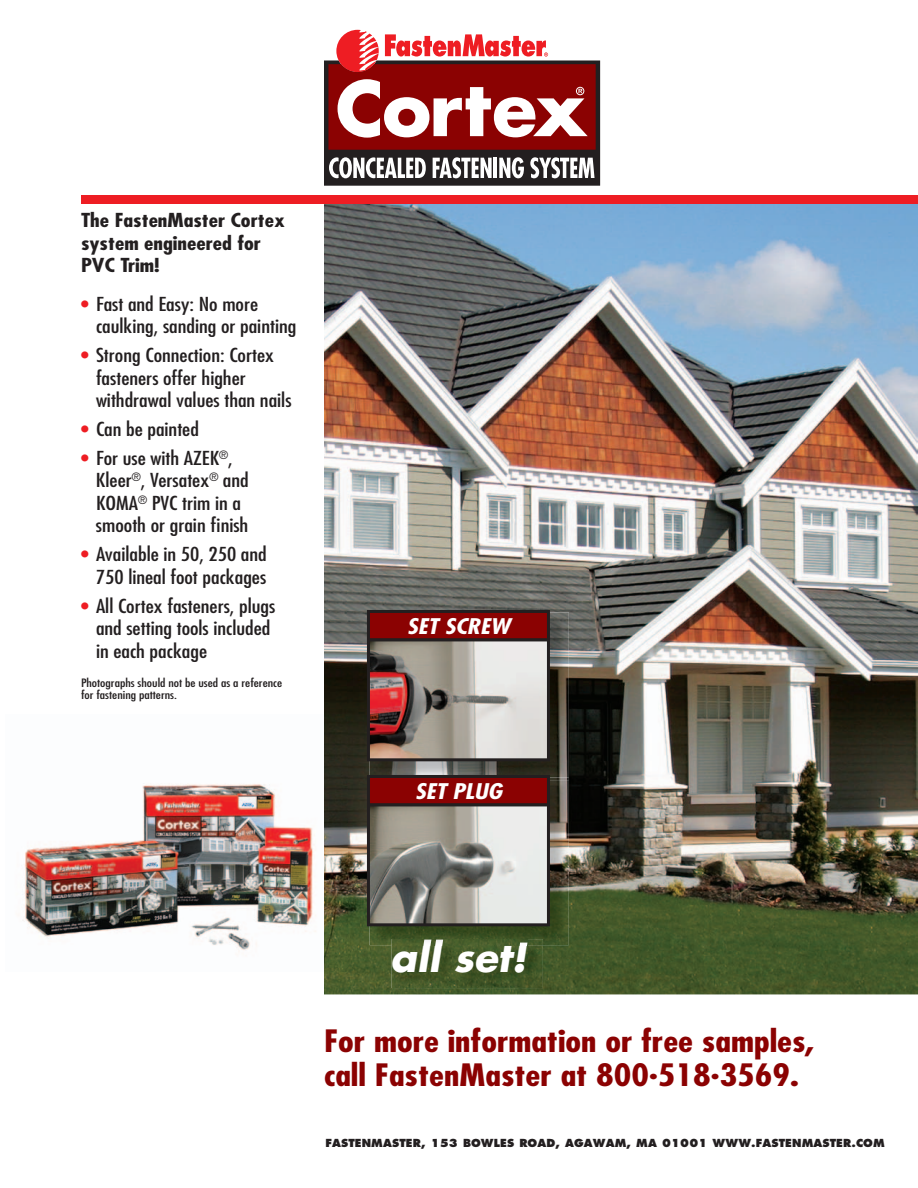
<style>
.page{position:relative;width:918px;height:1188px;background:#fff}
.page>*{position:absolute;margin:0;border:0;box-sizing:border-box;transform-origin:0 0}
.t1{font:italic 700 39px "Futura";color:#fff}
.t2{font:700 condensed 30px/34.5px "Futura";color:#8b0202;scale:1.2 1}
.t3{font:italic 700 condensed 21px "Futura";color:#fff;scale:1.2 1}
.t4{font:condensed 18.75px/22.5px "Futura";color:#231f20;scale:1.2 1}
.t5{font:700 condensed 18.75px/22.5px "Futura";color:#231f20;scale:1.2 1}
.t6{font:condensed 11.25px/12.8px "Futura";color:#231f20;scale:1.25 1}
.t7{font:800 10.8px "Futura";letter-spacing:.01em;color:#231f20}
.s1{color:#ee1d23}
</style>
<div class="page">
<svg style="left:324px;top:30px;width:276px;height:156px"></svg>
<img style="left:324px;top:204px;width:594px;height:790px">
<img style="left:392px;top:945px;width:151px;height:43px">
<img style="left:393px;top:945px;width:134px;height:28px">
<img style="left:369px;top:612px;width:200px;height:165px">
<svg style="left:367px;top:610px;width:183px;height:151px"></svg>
<img style="left:369px;top:780px;width:200px;height:165px">
<img style="left:393px;top:940px;width:134px;height:5px">
<img style="left:550px;top:777px;width:19px;height:3px">
<svg style="left:367px;top:775px;width:183px;height:151px"></svg>
<div style="left:81px;top:195px;width:837px;height:9px;background:#ee1d23"></div>
<img style="left:23px;top:715px;width:325px;height:257px">
<p class="t5" style="left:81px;top:209px;width:172px">The FastenMaster Cortex system engineered for<br>PVC Trim!</p>
<p class="t4" style="left:96px;top:292px;width:169px;text-indent:-15px"><span class="s1">•</span> Fast and Easy: No more caulking, sanding or painting</p>
<p class="t4" style="left:96px;top:344px;width:164px;text-indent:-15px"><span class="s1">•</span> Strong Connection: Cortex fasteners offer higher withdrawal values than nails</p>
<p class="t4" style="left:81px;top:417px;width:100px"><span class="s1">•</span> Can be painted</p>
<p class="t4" style="left:96px;top:446px;width:129px;text-indent:-15px"><span class="s1">•</span> For use with AZEK<sup>®</sup>,<br>Kleer<sup>®</sup>, Versatex<sup>®</sup> and<br>KOMA<sup>®</sup> PVC trim in a smooth or grain finish</p>
<p class="t4" style="left:81px;top:543px;width:156px;text-align:right"><span class="s1">•</span> Available in 50, 250 and<br>750 lineal foot packages</p>
<p class="t4" style="left:96px;top:594px;width:151px;text-indent:-15px"><span class="s1">•</span> All Cortex fasteners, plugs and setting tools included in each package</p>
<p class="t6" style="left:81px;top:676px;width:162px">Photographs should not be used as a reference for fastening patterns.</p>
<p class="t3" style="left:407px;top:613px;width:88px">SET SCREW</p>
<p class="t3" style="left:415px;top:778px;width:74px">SET PLUG</p>
<h1 class="t1" style="left:390px;top:930px;width:138px">all set!</h1>
<h2 class="t2" style="left:324px;top:1023px;width:410px">For more information or free samples, call FastenMaster at 800.518.3569.</h2>
<p class="t7" style="left:326px;top:1136px;width:561px">FASTENMASTER, 153 BOWLES ROAD, AGAWAM, MA 01001 WWW.FASTENMASTER.COM</p>
</div>
